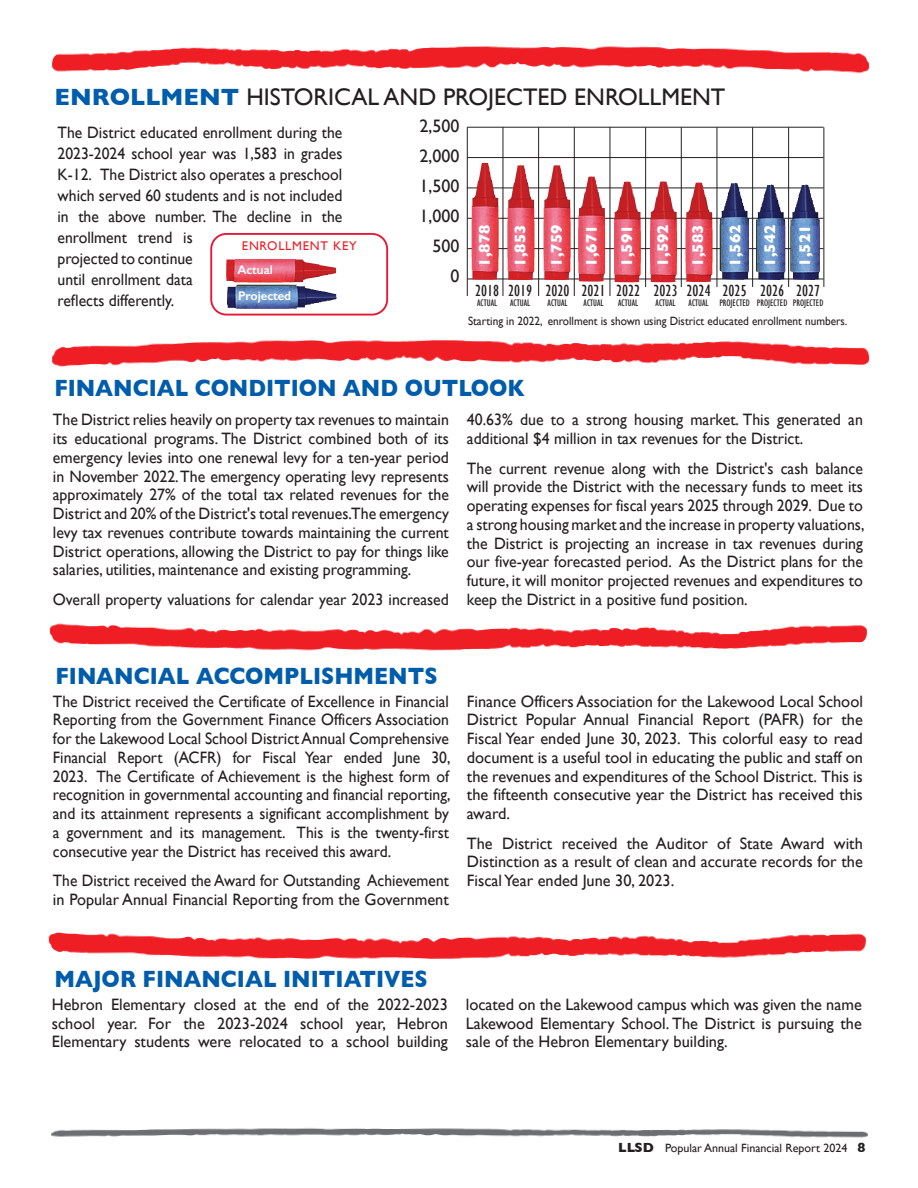
<style>
.page{position:relative;width:918px;height:1188px;background:#fff}
.page>*{position:absolute;margin:0;border:0;box-sizing:border-box;transform-origin:0 0}
.t1{font:700 24px "Gill Sans";color:#015dab;scale:.9 1}
.t2{font:24px "Gill Sans";color:#231f20}
.t3{font:18px/30px "Gill Sans";color:#231f20;text-align:right}
.t4{font:16.5px/18.8px "Gill Sans";color:#231f20;text-align:justify;scale:.96 1}
.t5{font:16.5px/21px "Gill Sans";color:#231f20;scale:.95 1}
.t6{font:16.5px/18.8px "Gill Sans";color:#231f20;text-align:justify}
.t7{font:16.5px/18.8px "Gill Sans";color:#231f20;scale:.94 1}
.t8{font:condensed 16.5px "Gill Sans";color:#231f20}
.t9{font:700 15.75px "Gill Sans";color:#fff}
.t10{font:600 12.6px/25.5px "Gill Sans";color:#fff}
.t11{font:12.6px "Gill Sans";letter-spacing:.06em;color:#ee1d23}
.t12{font:12px "Gill Sans";color:#231f20;scale:.94 1}
.t13{font:12px "Gill Sans";color:#231f20}
.t14{font:condensed 9.75px "Gill Sans";color:#231f20}
.s1{font-weight:700;color:#015dab}
.s2{color:#fff}
.s3{font-weight:700;font-size:13.5px}
</style>
<div class="page">
<img style="left:51px;top:1128px;width:817px;height:10px">
<img style="left:52px;top:46px;width:818px;height:28px">
<img style="left:52px;top:339px;width:818px;height:28px">
<img style="left:49px;top:623px;width:818px;height:28px">
<img style="left:48px;top:932px;width:818px;height:27px">
<hr style="left:467px;top:127px;width:356px;height:1px;background:#231f20">
<hr style="left:467px;top:157px;width:356px;height:1px;background:#231f20">
<hr style="left:467px;top:188px;width:356px;height:1px;background:#231f20">
<hr style="left:467px;top:218px;width:357px;height:1px;background:#231f20">
<hr style="left:468px;top:248px;width:356px;height:1px;background:#231f20">
<hr style="left:467px;top:279px;width:357px;height:1px;background:#231f20">
<hr style="left:503px;top:127px;width:1px;height:169px;background:#231f20">
<hr style="left:538px;top:127px;width:1px;height:169px;background:#231f20">
<hr style="left:574px;top:127px;width:1px;height:169px;background:#231f20">
<hr style="left:610px;top:127px;width:1px;height:169px;background:#231f20">
<hr style="left:645px;top:127px;width:1px;height:160px;background:#231f20">
<hr style="left:681px;top:127px;width:1px;height:160px;background:#231f20">
<hr style="left:717px;top:127px;width:1px;height:160px;background:#231f20">
<hr style="left:752px;top:127px;width:1px;height:160px;background:#231f20">
<hr style="left:788px;top:127px;width:1px;height:160px;background:#231f20">
<hr style="left:824px;top:127px;width:1px;height:160px;background:#231f20">
<hr style="left:467px;top:127px;width:1px;height:169px;background:#231f20">
<img style="left:472px;top:162px;width:26px;height:58px">
<img style="left:472px;top:220px;width:26px;height:60px">
<img style="left:508px;top:165px;width:26px;height:56px">
<img style="left:508px;top:221px;width:26px;height:59px">
<img style="left:544px;top:165px;width:26px;height:56px">
<img style="left:544px;top:221px;width:26px;height:59px">
<img style="left:578px;top:176px;width:27px;height:52px">
<img style="left:578px;top:228px;width:27px;height:54px">
<img style="left:614px;top:181px;width:27px;height:50px">
<img style="left:614px;top:231px;width:27px;height:52px">
<img style="left:650px;top:181px;width:27px;height:49px">
<img style="left:650px;top:230px;width:27px;height:53px">
<img style="left:720px;top:183px;width:29px;height:42px">
<img style="left:720px;top:225px;width:29px;height:55px">
<img style="left:756px;top:185px;width:29px;height:41px">
<img style="left:756px;top:226px;width:29px;height:54px">
<img style="left:791px;top:185px;width:29px;height:41px">
<img style="left:791px;top:226px;width:29px;height:54px">
<img style="left:686px;top:262px;width:26px;height:20px">
<img style="left:686px;top:182px;width:26px;height:80px">
<div style="left:210px;top:233px;width:178px;height:83px;border:2px solid #e51836;border-radius:15px"></div>
<img style="left:283px;top:259px;width:54px;height:23px">
<img style="left:226px;top:259px;width:57px;height:23px">
<img style="left:289px;top:285px;width:48px;height:24px">
<img style="left:227px;top:285px;width:62px;height:24px">
<h1 class="t2" style="left:55px;top:83px;width:672px"><span class="s1">ENROLLMENT</span> HISTORICAL AND PROJECTED ENROLLMENT</h1>
<p class="t5" style="left:58px;top:122px;width:301px">The District educated enrollment during the 2023-2024 school year was 1,583 in grades K-12. The District also operates a preschool which served 60 students and is not included in the above number. The decline in the enrollment trend is<br>projected to continue<br>until enrollment data<br>reflects differently.</p>
<p class="t3" style="left:419px;top:111px;width:41px">2,500<br>2,000<br>1,500<br>1,000<br>500<br>0</p>
<p class="t8" style="left:436px;top:281px;width:386px"><span class="s2">2014</span> 2018 2019 2020 2021 2022 2023 2024 2025 2026 2027</p>
<p class="t14" style="left:477px;top:298px;width:22px">ACTUAL</p>
<p class="t14" style="left:510px;top:298px;width:22px">ACTUAL</p>
<p class="t14" style="left:548px;top:298px;width:22px">ACTUAL</p>
<p class="t14" style="left:584px;top:298px;width:22px">ACTUAL</p>
<p class="t14" style="left:618px;top:298px;width:22px">ACTUAL</p>
<p class="t14" style="left:656px;top:298px;width:22px">ACTUAL</p>
<p class="t14" style="left:689px;top:298px;width:136px">ACTUAL PROJECTED PROJECTED PROJECTED</p>
<p class="t12" style="left:468px;top:314px;width:405px">Starting in 2022, enrollment is shown using District educated enrollment numbers.</p>
<p class="t9" style="left:475px;top:267px;width:44px;rotate:-90deg">1,878</p>
<p class="t9" style="left:511px;top:267px;width:44px;rotate:-90deg">1,853</p>
<p class="t9" style="left:547px;top:267px;width:44px;rotate:-90deg">1,759</p>
<p class="t9" style="left:582px;top:267px;width:44px;rotate:-90deg">1,671</p>
<p class="t9" style="left:618px;top:267px;width:44px;rotate:-90deg">1,591</p>
<p class="t9" style="left:654px;top:267px;width:44px;rotate:-90deg">1,592</p>
<p class="t9" style="left:689px;top:267px;width:44px;rotate:-90deg">1,583</p>
<p class="t9" style="left:726px;top:267px;width:44px;rotate:-90deg">1,562</p>
<p class="t9" style="left:761px;top:267px;width:44px;rotate:-90deg">1,542</p>
<p class="t9" style="left:796px;top:267px;width:44px;rotate:-90deg">1,521</p>
<p class="t11" style="left:242px;top:238px;width:116px">ENROLLMENT KEY</p>
<p class="t10" style="left:237px;top:257px;width:55px">Actual<br>Projected</p>
<h1 class="t1" style="left:54px;top:374px;width:524px">FINANCIAL CONDITION AND OUTLOOK</h1>
<p class="t4" style="left:53px;top:410px;width:414px">The District relies heavily on property tax revenues to maintain its educational programs. The District combined both of its emergency levies into one renewal levy for a ten-year period in November 2022. The emergency operating levy represents approximately 27% of the total tax related revenues for the District and 20% of the District's total revenues.The emergency levy tax revenues contribute towards maintaining the current District operations, allowing the District to pay for things like salaries, utilities, maintenance and existing programming.</p>
<p class="t4" style="left:53px;top:590px;width:414px">Overall property valuations for calendar year 2023 increased</p>
<p class="t4" style="left:467px;top:410px;width:414px">40.63% due to a strong housing market. This generated an additional $4 million in tax revenues for the District.</p>
<p class="t4" style="left:467px;top:459px;width:416px">The current revenue along with the District's cash balance will provide the District with the necessary funds to meet its operating expenses for fiscal years 2025 through 2029. Due to a strong housing market and the increase in property valuations, the District is projecting an increase in tax revenues during our five-year forecasted period. As the District plans for the future, it will monitor projected revenues and expenditures to keep the District in a positive fund position.</p>
<h1 class="t1" style="left:55px;top:662px;width:426px">FINANCIAL ACCOMPLISHMENTS</h1>
<p class="t5" style="left:53px;top:692px;width:420px;line-height:18.8px;text-align:justify">The District received the Certificate of Excellence in Financial Reporting from the Government Finance Officers Association for the Lakewood Local School District Annual Comprehensive Financial Report (ACFR) for Fiscal Year ended June 30, 2023. The Certificate of Achievement is the highest form of recognition in governmental accounting and financial reporting, and its attainment represents a significant accomplishment by a government and its management. This is the twenty-first consecutive year the District has received this award.</p>
<p class="t7" style="left:53px;top:871px;width:423px">The District received the Award for Outstanding Achievement in Popular Annual Financial Reporting from the Government</p>
<p class="t6" style="left:467px;top:692px;width:398px">Finance Officers Association for the Lakewood Local School District Popular Annual Financial Report (PAFR) for the Fiscal Year ended June 30, 2023. This colorful easy to read document is a useful tool in educating the public and staff on the revenues and expenditures of the School District. This is the fifteenth consecutive year the District has received this award.</p>
<p class="t6" style="left:467px;top:834px;width:398px">The District received the Auditor of State Award with Distinction as a result of clean and accurate records for the Fiscal Year ended June 30, 2023.</p>
<h1 class="t1" style="left:54px;top:965px;width:416px">MAJOR FINANCIAL INITIATIVES</h1>
<p class="t6" style="left:52px;top:995px;width:398px">Hebron Elementary closed at the end of the 2022-2023 school year. For the 2023-2024 school year, Hebron Elementary students were relocated to a school building</p>
<p class="t6" style="left:466px;top:995px;width:398px">located on the Lakewood campus which was given the name Lakewood Elementary School. The District is pursuing the sale of the Hebron Elementary building.</p>
<p class="t13" style="left:618px;top:1141px;width:249px"><span class="s3">LLSD</span> Popular Annual Financial Report 2024 <span class="s3">8</span></p>
</div>
